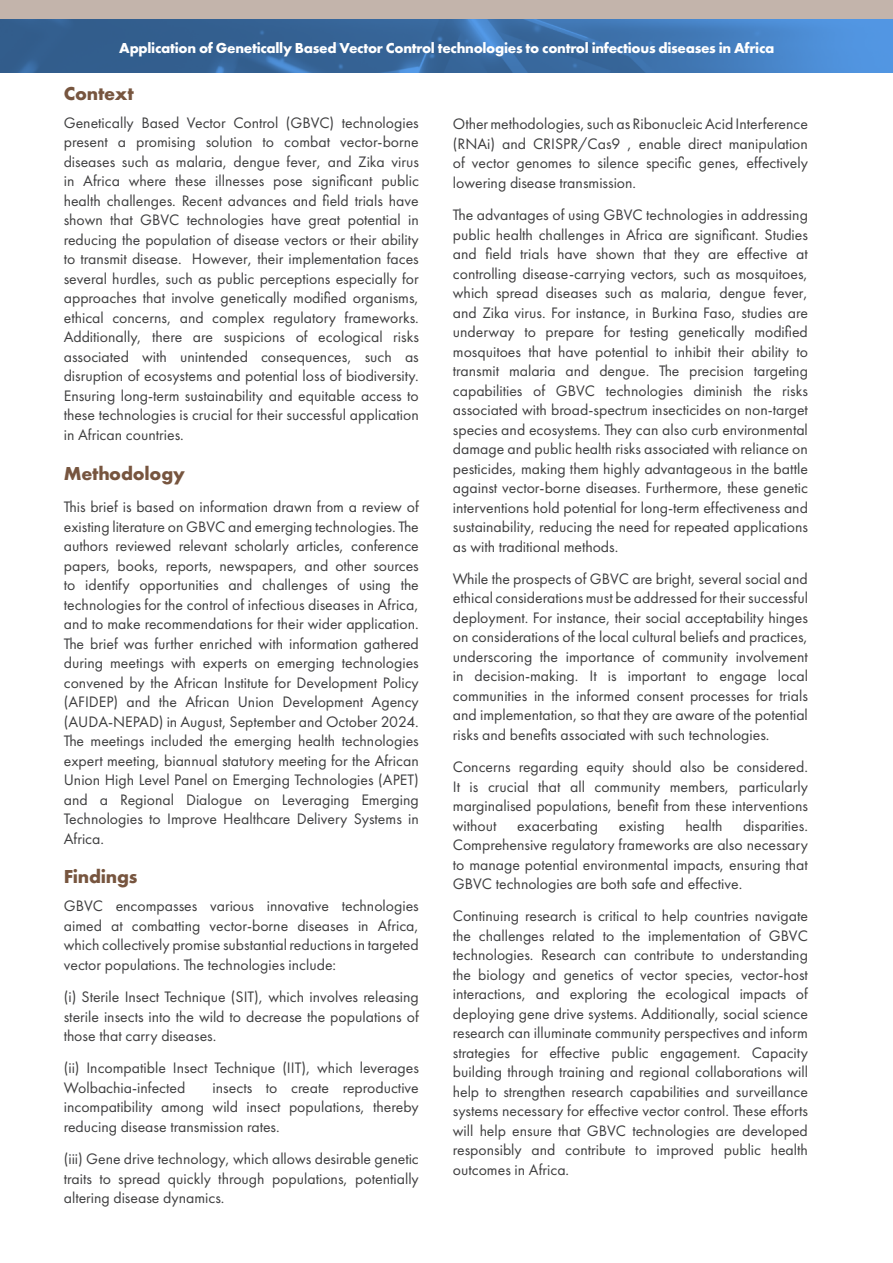
<style>
.page{position:relative;width:893px;height:1263px;background:#fff}
.page>*{position:absolute;margin:0;border:0;box-sizing:border-box;transform-origin:0 0}
.Subhead{font:700 19.5px "Futura PT";letter-spacing:-.01em;color:#77553f}
.body_text{font:700 19.5px "Futura PT";letter-spacing:-.01em;color:#77553f}
.body_text-2{font:15.75px/19.5px "Futura PT";color:#3e3e3f;text-align:justify}
.t1{font:700 15px "Futura PT";letter-spacing:-.02em;color:#fff}
</style>
<div class="page">
<div style="left:0;top:0;width:893px;height:20px;background:#c3b4ab"></div>
<svg style="left:1px;top:20px;width:892px;height:52px;background:#3b6ea7"></svg>
<hr style="left:892px;top:1014px;width:1px;height:249px;background:#549ae8">
<p class="t1" style="left:119px;top:38px;width:657px">Application of Genetically Based Vector Control technologies to control infectious diseases in Africa</p>
<p class="Subhead" style="left:64px;top:81px;width:71px">Context</p>
<p class="body_text-2" style="left:64px;top:113px;width:357px">Genetically Based Vector Control (GBVC) technologies present a promising solution to combat vector-borne diseases such as malaria, dengue fever, and Zika virus in Africa where these illnesses pose significant public health challenges. Recent advances and field trials have shown that GBVC technologies have great potential in reducing the population of disease vectors or their ability to transmit disease. However, their implementation faces several hurdles, such as public perceptions especially for approaches that involve genetically modified organisms, ethical concerns, and complex regulatory frameworks.<br>Additionally, there are suspicions of ecological risks associated with unintended consequences, such as disruption of ecosystems and potential loss of biodiversity.<br>Ensuring long-term sustainability and equitable access to these technologies is crucial for their successful application in African countries.</p>
<p class="body_text" style="left:64px;top:461px;width:123px">Methodology</p>
<p class="body_text-2" style="left:64px;top:497px;width:357px">This brief is based on information drawn from a review of existing literature on GBVC and emerging technologies. The authors reviewed relevant scholarly articles, conference papers, books, reports, newspapers, and other sources to identify opportunities and challenges of using the technologies for the control of infectious diseases in Africa, and to make recommendations for their wider application.<br>The brief was further enriched with information gathered during meetings with experts on emerging technologies convened by the African Institute for Development Policy (AFIDEP) and the African Union Development Agency (AUDA-NEPAD) in August, September and October 2024.<br>The meetings included the emerging health technologies expert meeting, biannual statutory meeting for the African Union High Level Panel on Emerging Technologies (APET) and a Regional Dialogue on Leveraging Emerging Technologies to Improve Healthcare Delivery Systems in Africa.</p>
<p class="Subhead" style="left:64px;top:864px;width:75px">Findings</p>
<p class="body_text-2" style="left:64px;top:896px;width:357px">GBVC encompasses various innovative technologies aimed at combatting vector-borne diseases in Africa, which collectively promise substantial reductions in targeted vector populations. The technologies include:</p>
<p class="body_text-2" style="left:64px;top:987px;width:357px">(i) Sterile Insect Technique (SIT), which involves releasing sterile insects into the wild to decrease the populations of those that carry diseases.</p>
<p class="body_text-2" style="left:64px;top:1058px;width:357px">(ii) Incompatible Insect Technique (IIT), which leverages<br>Wolbachia-infected</p>
<p class="body_text-2" style="left:64px;top:1078px;width:357px;text-indent:149px">insects to create reproductive incompatibility among wild insect populations, thereby reducing disease transmission rates.</p>
<p class="body_text-2" style="left:64px;top:1149px;width:357px">(iii) Gene drive technology, which allows desirable genetic traits to spread quickly through populations, potentially altering disease dynamics.</p>
<p class="body_text-2" style="left:453px;top:114px;width:357px">Other methodologies, such as Ribonucleic Acid Interference (RNAi) and CRISPR/Cas9 , enable direct manipulation of vector genomes to silence specific genes, effectively lowering disease transmission.</p>
<p class="body_text-2" style="left:453px;top:205px;width:357px">The advantages of using GBVC technologies in addressing public health challenges in Africa are significant. Studies and field trials have shown that they are effective at controlling disease-carrying vectors, such as mosquitoes, which spread diseases such as malaria, dengue fever, and Zika virus. For instance, in Burkina Faso, studies are underway to prepare for testing genetically modified mosquitoes that have potential to inhibit their ability to transmit malaria and dengue. The precision targeting capabilities of GBVC technologies diminish the risks associated with broad-spectrum insecticides on non-target species and ecosystems. They can also curb environmental damage and public health risks associated with reliance on pesticides, making them highly advantageous in the battle against vector-borne diseases. Furthermore, these genetic interventions hold potential for long-term effectiveness and sustainability, reducing the need for repeated applications as with traditional methods.</p>
<p class="body_text-2" style="left:453px;top:569px;width:357px">While the prospects of GBVC are bright, several social and ethical considerations must be addressed for their successful deployment. For instance, their social acceptability hinges on considerations of the local cultural beliefs and practices, underscoring the importance of community involvement in decision-making. It is important to engage local communities in the informed consent processes for trials and implementation, so that they are aware of the potential risks and benefits associated with such technologies.</p>
<p class="body_text-2" style="left:453px;top:757px;width:357px">Concerns regarding equity should also be considered.<br>It is crucial that all community members, particularly marginalised populations, benefit from these interventions without</p>
<p class="body_text-2" style="left:453px;top:816px;width:357px;text-indent:290px">disparities.<br>Comprehensive regulatory frameworks are also necessary to manage potential environmental impacts, ensuring that GBVC technologies are both safe and effective.</p>
<p class="body_text-2" style="left:453px;top:906px;width:357px">Continuing research is critical to help countries navigate the challenges related to the implementation of GBVC technologies. Research can contribute to understanding the biology and genetics of vector species, vector-host interactions, and exploring the ecological impacts of deploying gene drive systems. Additionally, social science research can illuminate community perspectives and inform strategies for effective public engagement. Capacity building through training and regional collaborations will help to strengthen research capabilities and surveillance systems necessary for effective vector control. These efforts will help ensure that GBVC technologies are developed responsibly and contribute to improved public health outcomes in Africa.</p>
<p class="body_text-2" style="left:517px;top:816px;width:83px">exacerbating</p>
<p class="body_text-2" style="left:619px;top:816px;width:47px">existing</p>
<p class="body_text-2" style="left:685px;top:816px;width:39px">health</p>
</div>
